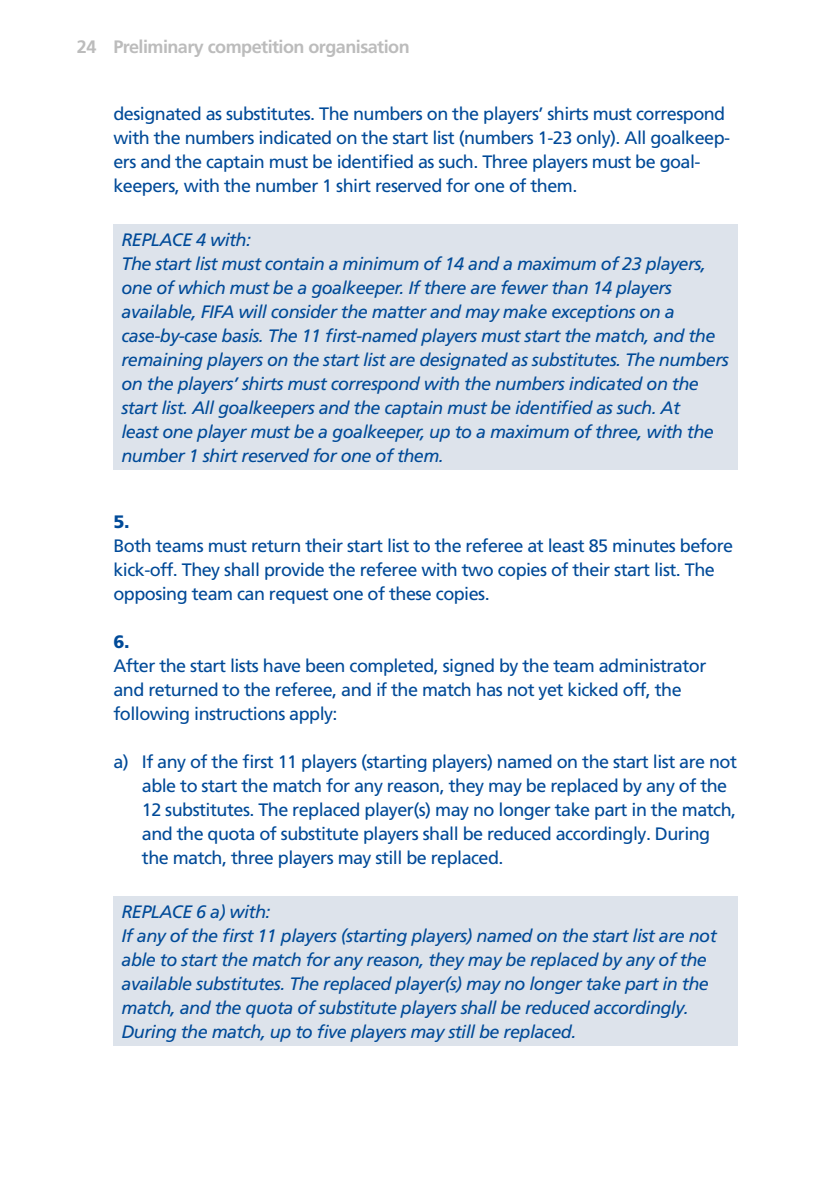
<style>
.page{position:relative;width:840px;height:1191px;background:#fff}
.page>*{position:absolute;margin:0;border:0;box-sizing:border-box;transform-origin:0 0}
.COVID-Box-Text_1{font:italic 18px/24px "Frutiger LT Pro";letter-spacing:-.03em;color:#004a98}
._01_Fliesstext_EN{font:18px/24px "Frutiger LT Pro";letter-spacing:-.03em;color:#004a98}
.a__Einzug{font:18px/24px "Frutiger LT Pro";letter-spacing:-.03em;color:#004a98}
.Rubrik_linksbündig{font:700 18px "Frutiger LT Com";letter-spacing:-.03em;color:#bcbcbc}
._1__Unterparagraf{font:900 18px "Frutiger LT Pro";color:#004a98}
</style>
<div class="page">
<div style="left:113px;top:224px;width:624px;height:246px;background:#dde3eb"></div>
<div style="left:113px;top:896px;width:624px;height:150px;background:#dde3eb"></div>
<p class="Rubrik_linksbündig" style="left:77px;top:36px;width:21px">24</p>
<p class="Rubrik_linksbündig" style="left:113px;top:36px;width:297px">Preliminary competition organisation</p>
<p class="_01_Fliesstext_EN" style="left:113px;top:102px;width:618px">designated as substitutes. The numbers on the players’ shirts must correspond with the numbers indicated on the start list (numbers 1-23 only). All goalkeep&shy;ers and the captain must be identified as such. Three players must be goal&shy;keepers, with the number 1 shirt reserved for one of them.</p>
<p class="COVID-Box-Text_1" style="left:121px;top:227px;width:131px">REPLACE 4 with:</p>
<p class="COVID-Box-Text_1" style="left:121px;top:251px;width:608px">The start list must contain a minimum of 14 and a maximum of 23 players, one of which must be a goalkeeper. If there are fewer than 14 players available, FIFA will consider the matter and may make exceptions on a case-by-case basis. The 11 first-named players must start the match, and the remaining players on the start list are designated as substitutes. The numbers on the players’ shirts must correspond with the numbers indicated on the start list. All goalkeepers and the captain must be identified as such. At<br>least one player must be a goalkeeper, up to a maximum of three, with the number 1 shirt reserved for one of them.</p>
<p class="_1__Unterparagraf" style="left:113px;top:511px;width:17px">5.</p>
<p class="_01_Fliesstext_EN" style="left:113px;top:534px;width:621px">Both teams must return their start list to the referee at least 85 minutes before kick-off. They shall provide the referee with two copies of their start list. The opposing team can request one of these copies.</p>
<p class="_1__Unterparagraf" style="left:113px;top:631px;width:17px">6.</p>
<p class="_01_Fliesstext_EN" style="left:113px;top:654px;width:594px">After the start lists have been completed, signed by the team administrator and returned to the referee, and if the match has not yet kicked off, the following instructions apply:</p>
<p class="a__Einzug" style="left:142px;top:750px;width:596px;text-indent:-28px">a) If any of the first 11 players (starting players) named on the start list are not able to start the match for any reason, they may be replaced by any of the 12 substitutes. The replaced player(s) may no longer take part in the match, and the quota of substitute players shall be reduced accordingly. During the match, three players may still be replaced.</p>
<p class="COVID-Box-Text_1" style="left:121px;top:899px;width:150px">REPLACE 6 a) with:</p>
<p class="COVID-Box-Text_1" style="left:121px;top:923px;width:596px">If any of the first 11 players (starting players) named on the start list are not able to start the match for any reason, they may be replaced by any of the available substitutes. The replaced player(s) may no longer take part in the match, and the quota of substitute players shall be reduced accordingly.<br>During the match, up to five players may still be replaced.</p>
</div>
